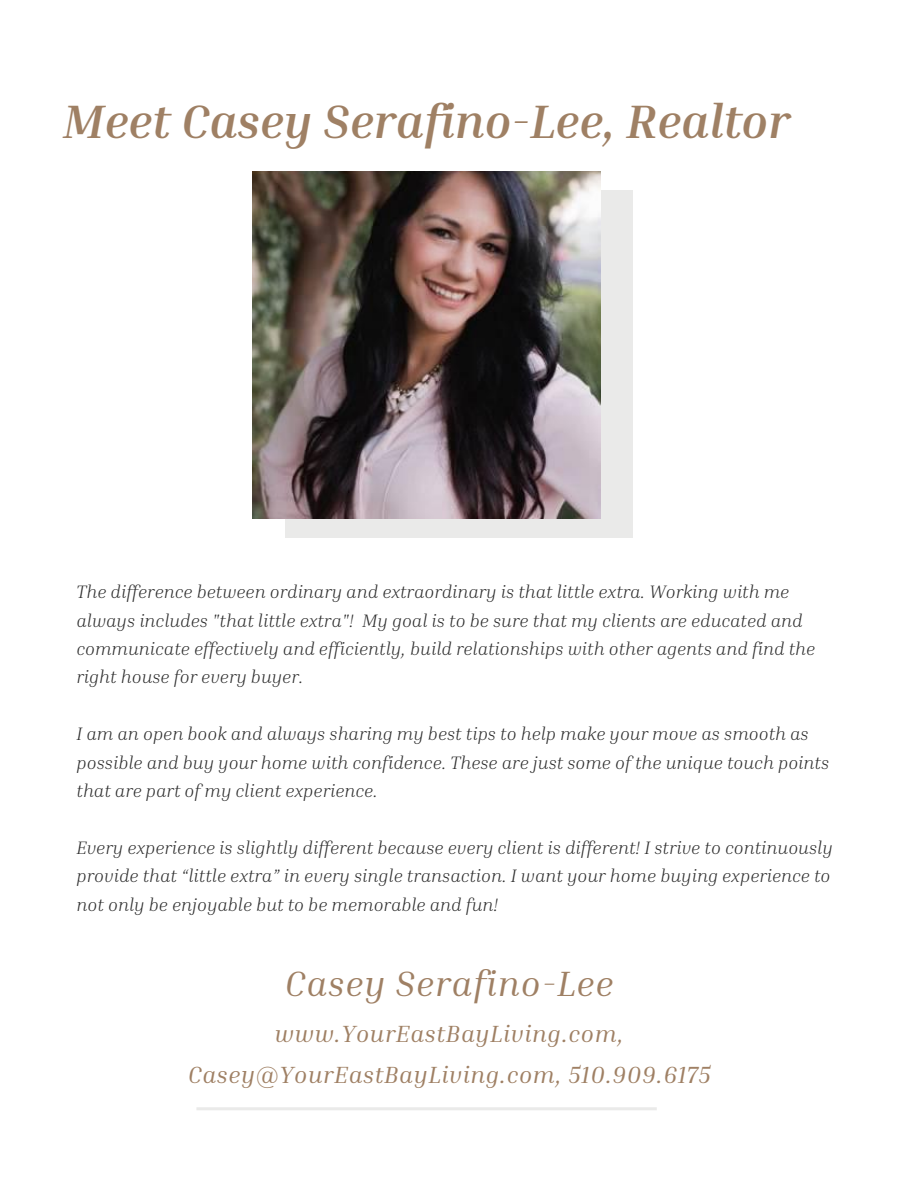
<style>
.page{position:relative;width:918px;height:1188px;background:#fff}
.page>*{position:absolute;margin:0;border:0;box-sizing:border-box;transform-origin:0 0}
.t1{font:italic 700 48px "Inria Serif";color:#9f8064}
.t2{font:italic 36px "Inria Serif";letter-spacing:.025em;color:#9f8064}
.t3{font:italic 24px/40.5px "Inria Serif";letter-spacing:.025em;color:#9f8064;text-align:center}
.t4{font:italic 300 18px/28.3px "Inria Serif";color:#2c2c2c}
</style>
<div class="page">
<div style="left:285px;top:190px;width:348px;height:348px;background:#eaeae9"></div>
<img style="left:253px;top:172px;width:347px;height:347px">
<svg style="left:196px;top:1107px;width:461px;height:3px"></svg>
<h1 class="t1" style="left:63px;top:91px;width:729px">Meet Casey Serafino-Lee, Realtor</h1>
<p class="t4" style="left:77px;top:577px;width:740px">The difference between ordinary and extraordinary is that little extra. Working with me always includes "that little extra"! My goal is to be sure that my clients are educated and communicate effectively and efficiently, build relationships with other agents and find the right house for every buyer.</p>
<p class="t4" style="left:77px;top:719px;width:754px">I am an open book and always sharing my best tips to help make your move as smooth as possible and buy your home with confidence. These are just some of the unique touch points that are part of my client experience.</p>
<p class="t4" style="left:77px;top:833px;width:758px">Every experience is slightly different because every client is different! I strive to continuously provide that “little extra” in every single transaction. I want your home buying experience to not only be enjoyable but to be memorable and fun!</p>
<h2 class="t2" style="left:284px;top:961px;width:331px">Casey Serafino-Lee</h2>
<h3 class="t3" style="left:188px;top:1013px;width:524px">www.YourEastBayLiving.com,<br>Casey@YourEastBayLiving.com, 510.909.6175</h3>
</div>
